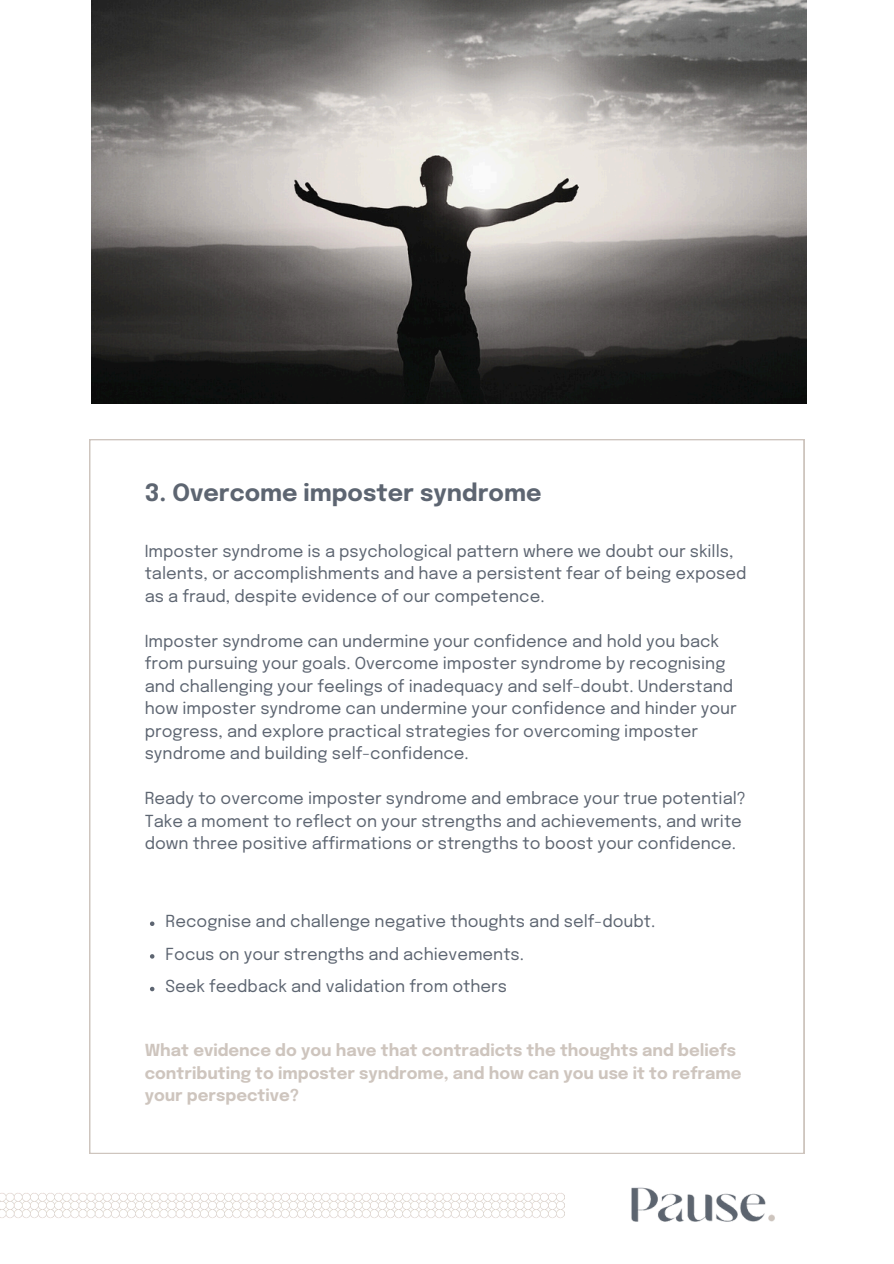
<style>
.page{position:relative;width:894px;height:1264px;background:#fff}
.page>*{position:absolute;margin:0;border:0;box-sizing:border-box;transform-origin:0 0}
.t1{font:700 23.7px "Epilogue";color:#5d6571}
.t2{font:16.5px/22.5px "Epilogue";color:#5d6571}
.t3{font:700 16.5px/22.5px "Epilogue";color:#cec5be}
</style>
<div class="page">
<svg style="left:89px;top:439px;width:715px;height:714px"></svg>
<svg style="left:150px;top:921px;width:4px;height:5px"></svg>
<svg style="left:150px;top:954px;width:4px;height:4px"></svg>
<svg style="left:150px;top:986px;width:4px;height:5px"></svg>
<img style="left:631px;top:1187px;width:144px;height:35px">
<img style="left:91px;top:0;width:715px;height:404px">
<img style="left:0;top:1193px;width:564px;height:25px">
<h2 class="t1" style="left:145px;top:482px;width:398px">3. Overcome imposter syndrome</h2>
<p class="t2" style="left:145px;top:541px;width:603px">Imposter syndrome is a psychological pattern where we doubt our skills, talents, or accomplishments and have a persistent fear of being exposed as a fraud, despite evidence of our competence.</p>
<p class="t2" style="left:145px;top:631px;width:593px">Imposter syndrome can undermine your confidence and hold you back from pursuing your goals. Overcome imposter syndrome by recognising and challenging your feelings of inadequacy and self-doubt. Understand how imposter syndrome can undermine your confidence and hinder your progress, and explore practical strategies for overcoming imposter syndrome and building self-confidence.</p>
<p class="t2" style="left:145px;top:788px;width:602px">Ready to overcome imposter syndrome and embrace your true potential?<br>Take a moment to reflect on your strengths and achievements, and write down three positive affirmations or strengths to boost your confidence.</p>
<p class="t2" style="left:165px;top:911px;width:491px">Recognise and challenge negative thoughts and self-doubt.</p>
<h1 class="t2" style="left:165px;top:943px;width:360px">Focus on your strengths and achievements.</h1>
<p class="t2" style="left:165px;top:976px;width:343px">Seek feedback and validation from others</p>
<p class="t3" style="left:145px;top:1040px;width:598px">What evidence do you have that contradicts the thoughts and beliefs contributing to imposter syndrome, and how can you use it to reframe your perspective?</p>
</div>
